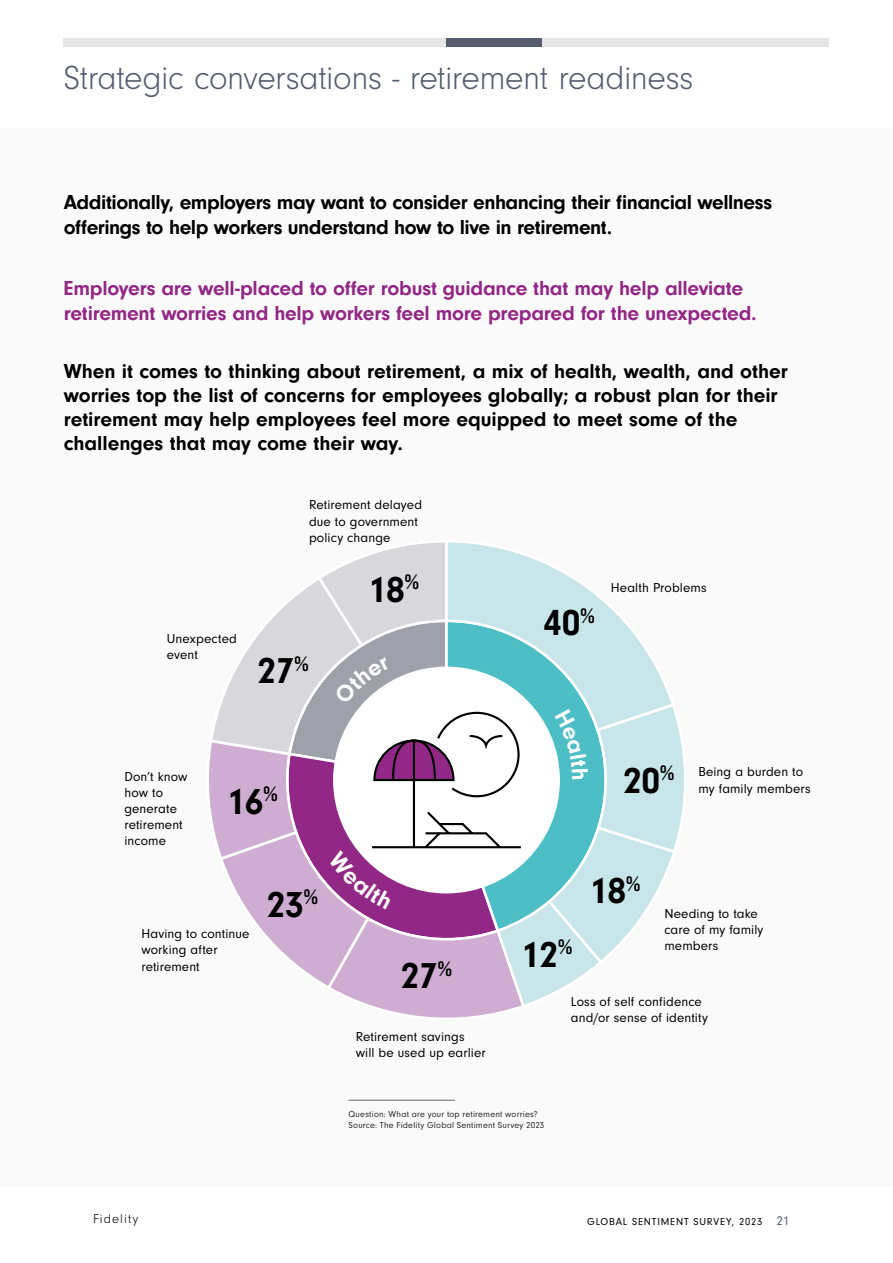
<style>
.page{position:relative;width:893px;height:1263px;background:#fff}
.page>*{position:absolute;margin:0;border:0;box-sizing:border-box;transform-origin:0 0}
.t1{font:700 37.5px "Neuzeit Gro";letter-spacing:-.01em;color:#000}
.t2{font:300 34.5px "Neuzeit Gro";letter-spacing:-.015em;color:#555c6e}
.t3{font:700 21px/24px "Neuzeit Gro";letter-spacing:-.005em;color:#000}
.t4{font:700 21px/25.2px "Neuzeit Gro";letter-spacing:-.01em;color:#922885}
.t5{font:13.5px/16.2px "Neuzeit Gro";letter-spacing:.01em;color:#000}
.t6{font:300 13.2px "Neuzeit Gro";letter-spacing:.08em;color:#000}
.t7{font:10.5px "Neuzeit Gro";letter-spacing:.08em;color:#000}
.t8{font:9px/10.8px "Neuzeit Gro";letter-spacing:.02em;color:#29292d}
.s1{font-size:13.2px;color:#555c6e}
</style>
<div class="page">
<div style="left:0;top:128px;width:893px;height:1058px;background:#fbfafa"></div>
<div style="left:64px;top:38px;width:765px;height:8px;background:#e5e5e7"></div>
<hr style="left:349px;top:1100px;width:106px;height:1px;background:#6c6a68">
<div style="left:446px;top:38px;width:96px;height:8px;background:#555c6e"></div>
<svg style="left:209px;top:542px;width:475px;height:476px"></svg>
<h2 class="t2" style="left:64px;top:60px;width:631px">Strategic conversations - retirement readiness</h2>
<p class="t3" style="left:64px;top:190px;width:710px;line-height:25.2px">Additionally, employers may want to consider enhancing their financial wellness offerings to help workers understand how to live in retirement.</p>
<p class="t4" style="left:64px;top:276px;width:694px">Employers are well-placed to offer robust guidance that may help alleviate retirement worries and help workers feel more prepared for the unexpected.</p>
<p class="t3" style="left:64px;top:359px;width:725px">When it comes to thinking about retirement, a mix of health, wealth, and other worries top the list of concerns for employees globally; a robust plan for their retirement may help employees feel more equipped to meet some of the challenges that may come their way.</p>
<p class="t5" style="left:309px;top:497px;width:115px">Retirement delayed due to government policy change</p>
<p class="t5" style="left:167px;top:631px;width:71px">Unexpected event</p>
<h1 class="t1" style="left:257px;top:650px;width:53px">27<sup>%</sup></h1>
<p class="t5" style="left:124px;top:768px;width:65px">Don’t know how to generate retirement income</p>
<h1 class="t1" style="left:226px;top:780px;width:53px">16<sup>%</sup></h1>
<h1 class="t1" style="left:267px;top:883px;width:53px">23<sup>%</sup></h1>
<p class="t5" style="left:141px;top:926px;width:110px">Having to continue working after retirement</p>
<h1 class="t1" style="left:368px;top:568px;width:53px">18<sup>%</sup></h1>
<h1 class="t1" style="left:401px;top:955px;width:53px">27<sup>%</sup></h1>
<p class="t5" style="left:356px;top:1028px;width:131px">Retirement savings will be used up earlier</p>
<h1 class="t1" style="left:543px;top:602px;width:53px">40<sup>%</sup></h1>
<p class="t5" style="left:611px;top:580px;width:97px">Health Problems</p>
<h1 class="t1" style="left:623px;top:759px;width:53px">20<sup>%</sup></h1>
<p class="t5" style="left:698px;top:764px;width:114px">Being a burden to my family members</p>
<h1 class="t1" style="left:521px;top:933px;width:53px">12<sup>%</sup></h1>
<h1 class="t1" style="left:589px;top:870px;width:53px">18<sup>%</sup></h1>
<p class="t5" style="left:664px;top:905px;width:101px">Needing to take care of my family members</p>
<p class="t5" style="left:571px;top:994px;width:139px">Loss of self confidence and/or sense of identity</p>
<p class="t8" style="left:349px;top:1109px;width:197px">Question: What are your top retirement worries?<br>Source: The Fidelity Global Sentiment Survey 2023</p>
<p class="t6" style="left:93px;top:1212px;width:47px">Fidelity</p>
<p class="t7" style="left:587px;top:1215px;width:204px">GLOBAL SENTIMENT SURVEY, 2023 <span class="s1">21</span></p>
</div>
